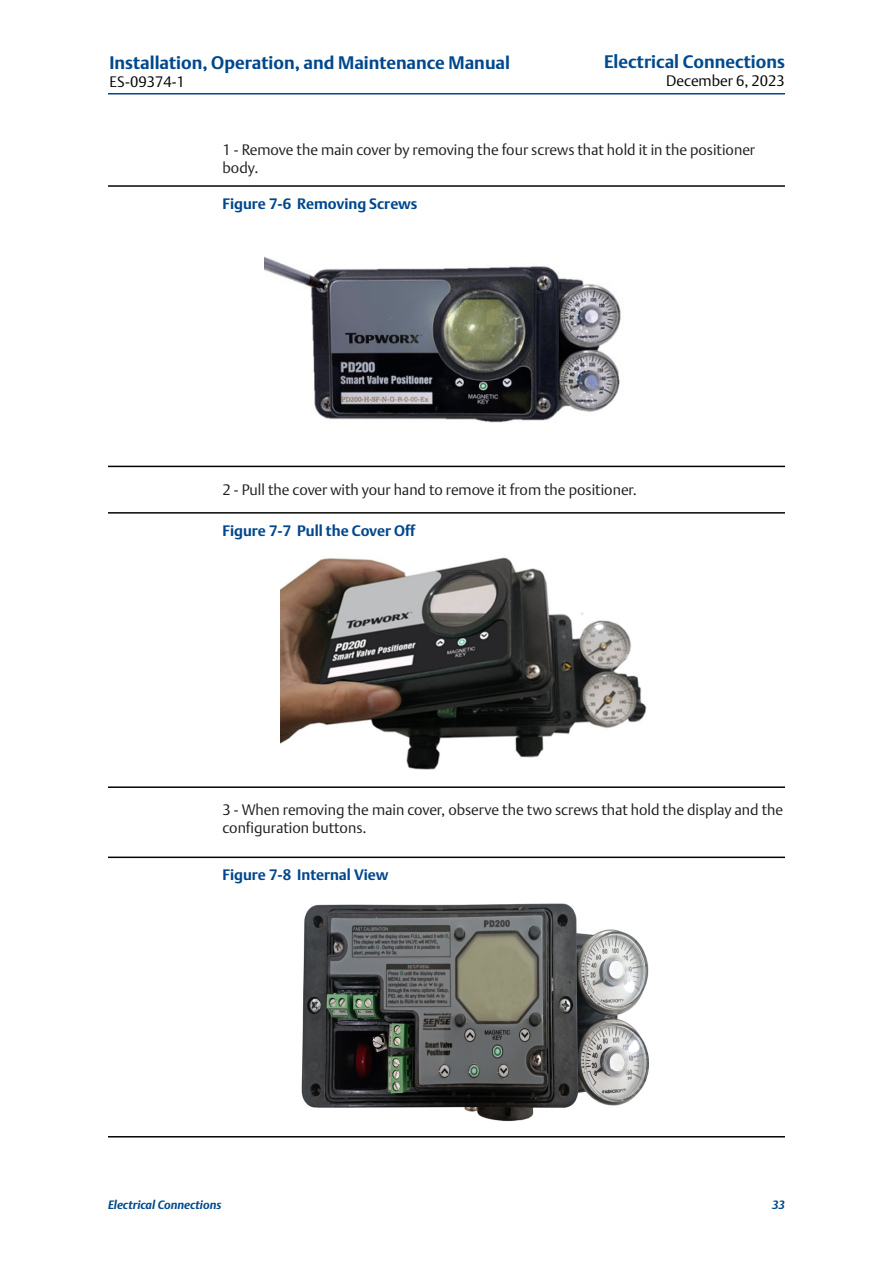
<style>
.page{position:relative;width:893px;height:1263px;background:#fff}
.page>*{position:absolute;margin:0;border:0;box-sizing:border-box;transform-origin:0 0}
.t1{font:700 18px "DTL Argo T";color:#01478d}
.t2{font:700 18px "DTL Argo T";color:#004a8d}
.t3{font:300 15px/18px "DTL Argo T";color:#231f20}
.t4{font:700 15px "DTL Argo T";color:#01478d}
.t5{font:300 15px "DTL Argo T";color:#040503}
.t6{font:italic 700 12px "DTL Argo T";color:#004a8d}
</style>
<div class="page">
<hr style="left:108px;top:93px;width:677px;height:2px;background:#01478d">
<hr style="left:108px;top:185px;width:677px;height:2px;background:#040503">
<hr style="left:108px;top:466px;width:677px;height:1px;background:#040503">
<hr style="left:108px;top:512px;width:677px;height:2px;background:#040503">
<hr style="left:108px;top:786px;width:677px;height:2px;background:#040503">
<hr style="left:108px;top:856px;width:677px;height:2px;background:#040503">
<hr style="left:108px;top:1136px;width:677px;height:1px;background:#040503">
<img style="left:301px;top:903px;width:348px;height:219px">
<img style="left:265px;top:257px;width:356px;height:166px">
<img style="left:281px;top:557px;width:365px;height:213px">
<p class="t1" style="left:110px;top:52px;width:402px">Installation, Operation, and Maintenance Manual</p>
<p class="t5" style="left:110px;top:73px;width:77px">ES-09374-1</p>
<p class="t2" style="left:604px;top:51px;width:182px">Electrical Connections</p>
<p class="t5" style="left:666px;top:72px;width:120px">December 6, 2023</p>
<p class="t3" style="left:222px;top:140px;width:534px">1 - Remove the main cover by removing the four screws that hold it in the positioner body.</p>
<p class="t4" style="left:222px;top:195px;width:196px">Figure 7-6 Removing Screws</p>
<p class="t3" style="left:222px;top:480px;width:416px">2 - Pull the cover with your hand to remove it from the positioner.</p>
<p class="t4" style="left:222px;top:521px;width:194px">Figure 7-7 Pull the Cover Off</p>
<p class="t3" style="left:222px;top:801px;width:562px">3 - When removing the main cover, observe the two screws that hold the display and the configuration buttons.</p>
<p class="t4" style="left:222px;top:866px;width:168px">Figure 7-8 Internal View</p>
<p class="t6" style="left:108px;top:1197px;width:115px">Electrical Connections</p>
<p class="t6" style="left:772px;top:1197px;width:14px">33</p>
</div>
